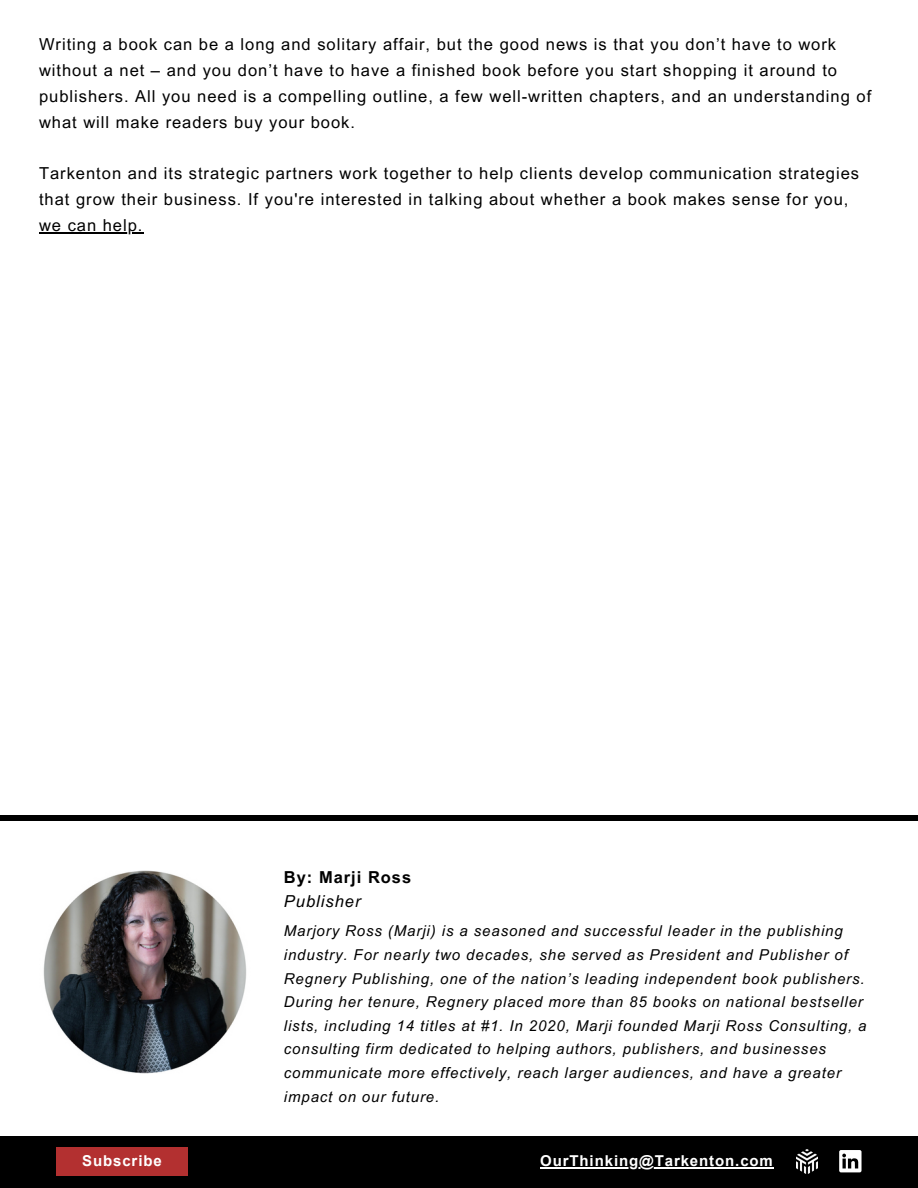
<style>
.page{position:relative;width:918px;height:1188px;background:#fff}
.page>*{position:absolute;margin:0;border:0;box-sizing:border-box;transform-origin:0 0}
.t1{font:16.5px/25.8px "Arial MT Pro";letter-spacing:.06em;color:#000}
.t2{font:700 16.5px "Arial MT Pro";letter-spacing:.06em;color:#000}
.t3{font:italic 16.5px "Arial MT Pro";letter-spacing:.06em;color:#000}
.t4{font:italic 15px/23.7px "Arial MT Pro";letter-spacing:.06em;color:#000}
.t5{font:700 15px "Arial";letter-spacing:.06em;color:#fff}
</style>
<div class="page">
<div style="left:0;top:1136px;width:918px;height:52px;background:#000"></div>
<svg style="left:839px;top:1150px;width:23px;height:22px"></svg>
<img style="left:796px;top:1149px;width:22px;height:25px">
<div style="left:56px;top:1147px;width:132px;height:28px;background:#b33030"></div>
<hr style="left:540px;top:1167px;width:234px;height:2px;background:#fff">
<img style="left:43px;top:871px;width:204px;height:202px">
<div style="left:0;top:815px;width:918px;height:5px;background:#000"></div>
<hr style="left:39px;top:232px;width:104px;height:1px;background:#000">
<p class="t1" style="left:39px;top:33px;width:834px">Writing a book can be a long and solitary affair, but the good news is that you don’t have to work without a net – and you don’t have to have a finished book before you start shopping it around to publishers. All you need is a compelling outline, a few well-written chapters, and an understanding of what will make readers buy your book.</p>
<p class="t1" style="left:39px;top:163px;width:822px">Tarkenton and its strategic partners work together to help clients develop communication strategies that grow their business. If you're interested in talking about whether a book makes sense for you, we can help.</p>
<p class="t2" style="left:284px;top:871px;width:129px">By: Marji Ross</p>
<p class="t3" style="left:284px;top:895px;width:78px">Publisher</p>
<p class="t4" style="left:284px;top:921px;width:584px">Marjory Ross (Marji) is a seasoned and successful leader in the publishing industry. For nearly two decades, she served as President and Publisher of Regnery Publishing, one of the nation’s leading independent book publishers.<br>During her tenure, Regnery placed more than 85 books on national bestseller lists, including 14 titles at #1. In 2020, Marji founded Marji Ross Consulting, a consulting firm dedicated to helping authors, publishers, and businesses communicate more effectively, reach larger audiences, and have a greater impact on our future.</p>
<p class="t5" style="left:82px;top:1153px;width:81px">Subscribe</p>
<p class="t5" style="left:540px;top:1153px;width:234px">OurThinking@Tarkenton.com</p>
</div>
